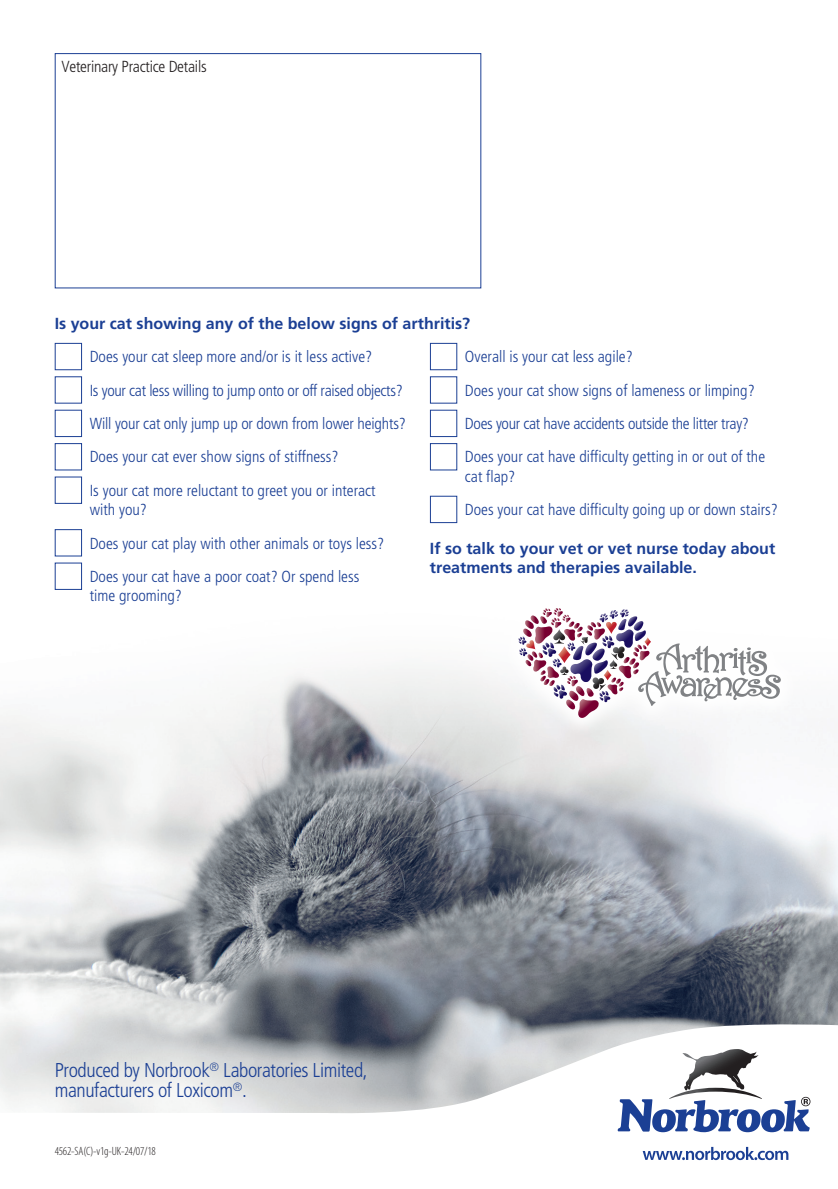
<style>
.page{position:relative;width:838px;height:1189px;background:#fff}
.page>*{position:absolute;margin:0;border:0;box-sizing:border-box;transform-origin:0 0}
.t1{font:300 condensed 20px/20px "Frutiger LT Std";letter-spacing:-.02em;color:#1b3f94}
.t2{font:300 condensed 16px/33.4px "Frutiger LT Std";color:#1b3f94}
.t3{font:700 16px/19.2px "Frutiger LT Std";color:#1b3f94}
.t4{font:300 condensed 16px "Frutiger LT Std";letter-spacing:-.015em;color:#231f20}
.t5{font:12px "Myriad MM 215 300";letter-spacing:-.015em;color:#231f20}
</style>
<div class="page">
<img style="left:0;top:562px;width:837px;height:462px">
<div style="left:55px;top:53px;width:426px;height:235px;border:1px solid #1b3f94"></div>
<div style="left:498px;top:588px;width:302px;height:149px;background:linear-gradient(to bottom,#fff,#f1f1f2)"></div>
<svg style="left:518px;top:608px;width:262px;height:110px"></svg>
<div style="left:55px;top:343px;width:27px;height:27px;background:#fff;border:1px solid #1b3f94"></div>
<div style="left:55px;top:409px;width:27px;height:28px;background:#fff;border:1px solid #1b3f94"></div>
<div style="left:55px;top:443px;width:27px;height:27px;background:#fff;border:1px solid #1b3f94"></div>
<div style="left:55px;top:529px;width:27px;height:27px;background:#fff;border:1px solid #1b3f94"></div>
<div style="left:55px;top:562px;width:27px;height:27px;background:#fff"></div>
<div style="left:429px;top:343px;width:28px;height:27px;background:#fff;border:1px solid #1b3f94"></div>
<div style="left:429px;top:409px;width:28px;height:28px;background:#fff;border:1px solid #1b3f94"></div>
<div style="left:429px;top:443px;width:28px;height:27px;background:#fff;border:1px solid #1b3f94"></div>
<div style="left:429px;top:495px;width:28px;height:28px;background:#fff;border:1px solid #1b3f94"></div>
<svg style="left:0;top:1024px;width:837px;height:137px"></svg>
<svg style="left:617px;top:1048px;width:193px;height:83px"></svg>
<svg style="left:642px;top:1146px;width:146px;height:13px"></svg>
<p class="t4" style="left:61px;top:57px;width:147px">Veterinary Practice Details</p>
<p class="t3" style="left:55px;top:313px;width:417px">Is your cat showing any of the below signs of arthritis?</p>
<p class="t2" style="left:90px;top:340px;width:317px">Does your cat sleep more and/or is it less active?<br>Is your cat less willing to jump onto or off raised objects?<br>Will your cat only jump up or down from lower heights?<br>Does your cat ever show signs of stiffness?<br>Is your cat more reluctant to greet you or interact</p>
<p class="t2" style="left:90px;top:493px;width:296px">with you?<br>Does your cat play with other animals or toys less?<br>Does your cat have a poor coat? Or spend less</p>
<p class="t2" style="left:90px;top:579px;width:94px">time grooming?</p>
<p class="t2" style="left:464px;top:340px;width:301px">Overall is your cat less agile?<br>Does your cat show signs of lameness or limping?<br>Does your cat have accidents outside the litter tray?<br>Does your cat have difficulty getting in or out of the</p>
<p class="t2" style="left:464px;top:459px;width:314px">cat flap?<br>Does your cat have difficulty going up or down stairs?</p>
<p class="t3" style="left:429px;top:539px;width:346px">If so talk to your vet or vet nurse today about treatments and therapies available.</p>
<p class="t1" style="left:55px;top:1060px;width:314px">Produced by Norbrook<sup>®</sup> Laboratories Limited, manufacturers of Loxicom<sup>®</sup>.</p>
<p class="t5" style="left:55px;top:1144px;width:103px">4562-SA(C)-v1g-UK-24/07/18</p>
</div>
